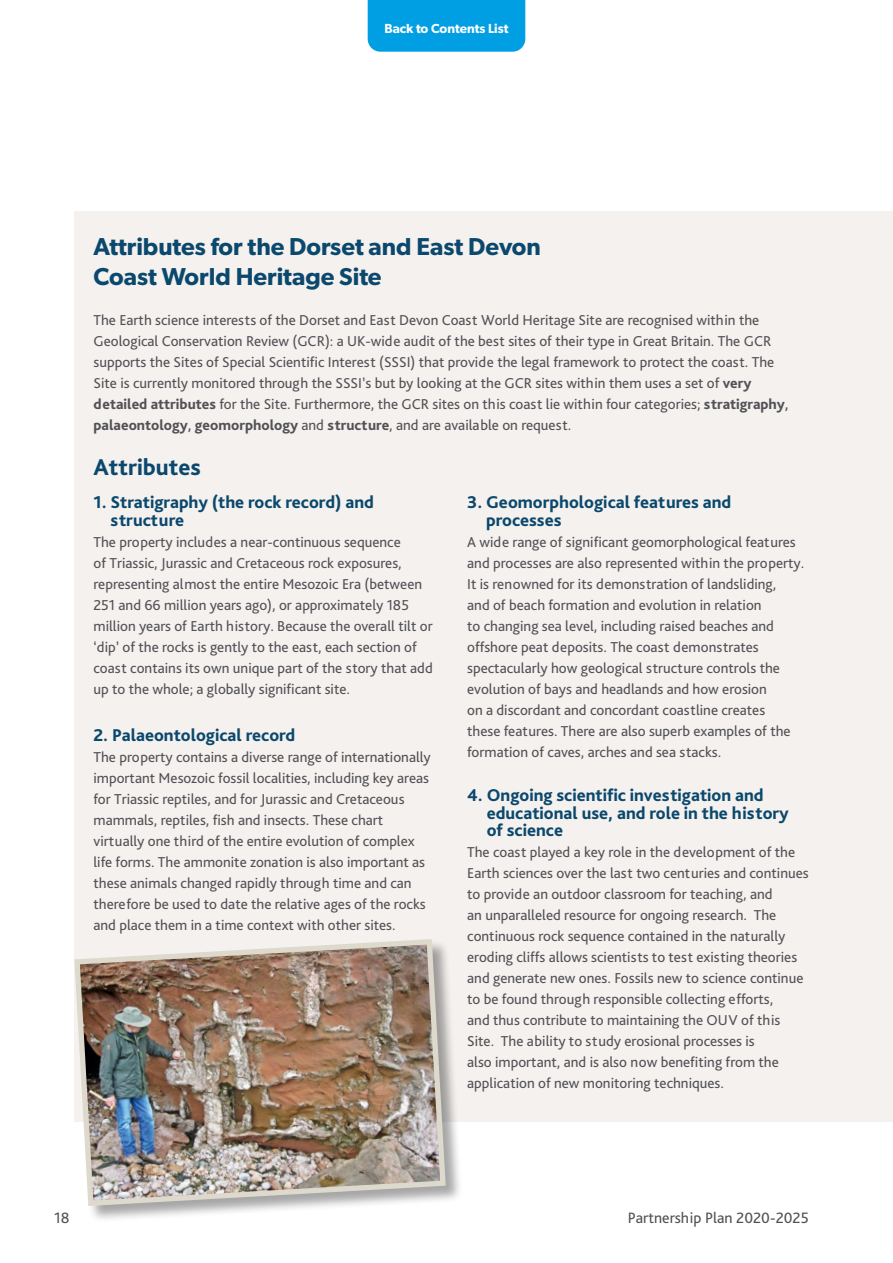
<style>
.page{position:relative;width:893px;height:1263px;background:#fff}
.page>*{position:absolute;margin:0;border:0;box-sizing:border-box;transform-origin:0 0}
.t1{font:600 24.45px/30px "Gibson";color:#0b486d}
.t2{font:800 23.85px "Bliss Pro";color:#0b486d}
.t3{font:800 17.85px/17.5px "Bliss Pro";color:#0b486d}
.t4{font:15.75px "Bliss Pro";color:#515156}
.t5{font:15px/21px "Bliss Pro";color:#515156}
.t6{font:600 13.2px "Gibson";color:#fff}
.s1{font-weight:800}
.s2{font-weight:500}
</style>
<div class="page">
<div style="left:74px;top:211px;width:819px;height:910px;background:#f4f1ee"></div>
<div style="left:75px;top:940px;width:388px;height:283px;background:#000;opacity:.35"></div>
<img style="left:74px;top:939px;width:374px;height:270px">
<div style="left:368px;top:0;width:157px;height:52px;background:#009fe3"></div>
<p class="t6" style="left:384px;top:21px;width:125px">Back to Contents List</p>
<h1 class="t1" style="left:93px;top:231px;width:449px">Attributes for the Dorset and East Devon<br>Coast World Heritage Site</h1>
<p class="t5" style="left:93px;top:309px;width:697px">The Earth science interests of the Dorset and East Devon Coast World Heritage Site are recognised within the Geological Conservation Review (GCR): a UK-wide audit of the best sites of their type in Great Britain. The GCR supports the Sites of Special Scientific Interest (SSSI) that provide the legal framework to protect the coast. The Site is currently monitored through the SSSI’s but by looking at the GCR sites within them uses a set of <span class="s1">very detailed attributes</span> for the Site. Furthermore, the GCR sites on this coast lie within four categories; <span class="s1">stratigraphy</span><span class="s2">, </span><span class="s1">palaeontology</span><span class="s2">,</span> <span class="s1">geomorphology</span> and <span class="s1">structure</span>, and are available on request.</p>
<h2 class="t2" style="left:93px;top:452px;width:109px">Attributes</h2>
<p class="t3" style="left:110px;top:493px;width:265px;text-indent:-17px">1. Stratigraphy (the rock record) and structure</p>
<p class="t5" style="left:93px;top:531px;width:341px">The property includes a near-continuous sequence<br>of Triassic, Jurassic and Cretaceous rock exposures, representing almost the entire Mesozoic Era (between 251 and 66 million years ago), or approximately 185 million years of Earth history. Because the overall tilt or ‘dip’ of the rocks is gently to the east, each section of coast contains its own unique part of the story that add up to the whole; a globally significant site.</p>
<p class="t3" style="left:93px;top:725px;width:203px">2. Palaeontological record</p>
<p class="t5" style="left:93px;top:746px;width:339px">The property contains a diverse range of internationally important Mesozoic fossil localities, including key areas for Triassic reptiles, and for Jurassic and Cretaceous mammals, reptiles, fish and insects. These chart virtually one third of the entire evolution of complex life forms. The ammonite zonation is also important as these animals changed rapidly through time and can therefore be used to date the relative ages of the rocks and place them in a time context with other sites.</p>
<p class="t3" style="left:486px;top:493px;width:247px;text-indent:-19px">3. Geomorphological features and processes</p>
<p class="t5" style="left:467px;top:531px;width:339px">A wide range of significant geomorphological features and processes are also represented within the property.<br>It is renowned for its demonstration of landsliding,<br>and of beach formation and evolution in relation<br>to changing sea level, including raised beaches and offshore peat deposits. The coast demonstrates spectacularly how geological structure controls the evolution of bays and headlands and how erosion<br>on a discordant and concordant coastline creates<br>these features. There are also superb examples of the formation of caves, arches and sea stacks.</p>
<p class="t3" style="left:487px;top:786px;width:304px;text-indent:-20px">4. Ongoing scientific investigation and educational use, and role in the history of science</p>
<p class="t5" style="left:467px;top:841px;width:343px">The coast played a key role in the development of the Earth sciences over the last two centuries and continues to provide an outdoor classroom for teaching, and<br>an unparalleled resource for ongoing research. The continuous rock sequence contained in the naturally eroding cliffs allows scientists to test existing theories and generate new ones. Fossils new to science continue to be found through responsible collecting efforts,<br>and thus contribute to maintaining the OUV of this Site. The ability to study erosional processes is<br>also important, and is also now benefiting from the application of new monitoring techniques.</p>
<p class="t4" style="left:54px;top:1208px;width:17px">18</p>
<p class="t4" style="left:628px;top:1208px;width:182px">Partnership Plan 2020-2025</p>
</div>
